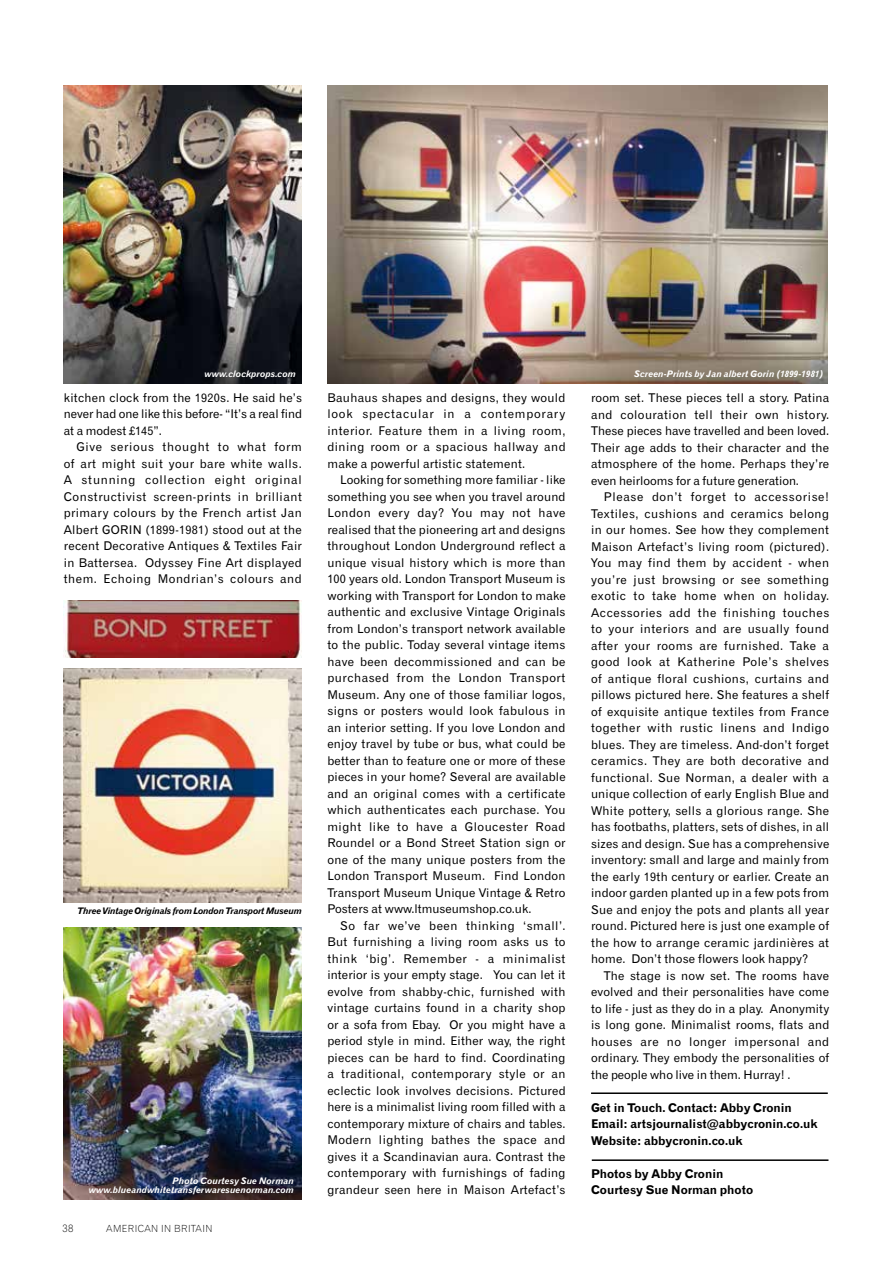
<style>
.page{position:relative;width:893px;height:1263px;background:#fff}
.page>*{position:absolute;margin:0;border:0;box-sizing:border-box;transform-origin:0 0}
.t1{font:12px/16.5px "Gothic 720 BT Roman B";letter-spacing:.015em;color:#000;text-align:justify}
.t2{font:12px/16.5px "Gothic 720 BT Bold B";color:#000}
.t3{font:10.5px "Gothic 720 BT Light B";color:#000}
.t4{font:9.75px "Gothic 720 BT Light B";letter-spacing:.04em;color:#000}
.t5{font:9px/9px "Gothic 720 BT Bold Italic B";color:#fff;text-align:right}
.t6{font:9px "Gothic 720 BT Bold Italic B";letter-spacing:-.03em;color:#000}
</style>
<div class="page">
<img style="left:64px;top:669px;width:238px;height:233px">
<hr style="left:591px;top:1092px;width:237px;height:2px;background:#000">
<hr style="left:592px;top:1159px;width:236px;height:2px;background:#000">
<img style="left:327px;top:85px;width:501px;height:299px">
<img style="left:64px;top:601px;width:238px;height:56px">
<img style="left:64px;top:85px;width:238px;height:299px">
<img style="left:64px;top:927px;width:238px;height:272px">
<p class="t5" style="left:204px;top:369px;width:93px">www.clockprops.com</p>
<p class="t5" style="left:634px;top:369px;width:191px">Screen-Prints by Jan albert Gorin (1899-1981)</p>
<p class="t1" style="left:64px;top:389px;width:240px">kitchen clock from the 1920s. He said he’s never had one like this before- “It’s a real find at a modest £145”.</p>
<p class="t1" style="left:64px;top:439px;width:240px;text-indent:13px">Give serious thought to what form of art might suit your bare white walls.<br>A stunning collection eight original Constructivist screen-prints in brilliant primary colours by the French artist Jan Albert GORIN (1899-1981) stood out at the recent Decorative Antiques &amp; Textiles Fair in Battersea. Odyssey Fine Art displayed them. Echoing Mondrian’s colours and</p>
<p class="t6" style="left:77px;top:905px;width:226px">Three Vintage Originals from London Transport Museum</p>
<p class="t5" style="left:89px;top:1176px;width:207px">Photo Courtesy Sue Norman www.blueandwhitetransferwaresuenorman.com</p>
<p class="t3" style="left:62px;top:1221px;width:13px">38</p>
<p class="t4" style="left:106px;top:1222px;width:108px">AMERICAN IN BRITAIN</p>
<p class="t1" style="left:327px;top:389px;width:240px">Bauhaus shapes and designs, they would look spectacular in a contemporary interior. Feature them in a living room, dining room or a spacious hallway and make a powerful artistic statement.</p>
<p class="t1" style="left:327px;top:472px;width:240px;text-indent:13px">Looking for something more familiar - like something you see when you travel around London every day? You may not have realised that the pioneering art and designs throughout London Underground reflect a unique visual history which is more than 100 years old. London Transport Museum is working with Transport for London to make authentic and exclusive Vintage Originals from London’s transport network available to the public. Today several vintage items have been decommissioned and can be purchased from the London Transport Museum. Any one of those familiar logos, signs or posters would look fabulous in an interior setting. If you love London and enjoy travel by tube or bus, what could be better than to feature one or more of these pieces in your home? Several are available and an original comes with a certificate which authenticates each purchase. You might like to have a Gloucester Road Roundel or a Bond Street Station sign or one of the many unique posters from the London Transport Museum. Find London Transport Museum Unique Vintage &amp; Retro Posters at www.ltmuseumshop.co.uk.</p>
<p class="t1" style="left:327px;top:917px;width:240px;text-indent:13px">So far we’ve been thinking ‘small’.<br>But furnishing a living room asks us to think ‘big’. Remember - a minimalist interior is your empty stage. You can let it evolve from shabby-chic, furnished with vintage curtains found in a charity shop or a sofa from Ebay. Or you might have a period style in mind. Either way, the right pieces can be hard to find. Coordinating a traditional, contemporary style or an eclectic look involves decisions. Pictured here is a minimalist living room filled with a contemporary mixture of chairs and tables.<br>Modern lighting bathes the space and gives it a Scandinavian aura. Contrast the contemporary with furnishings of fading grandeur seen here in Maison Artefact’s</p>
<p class="t1" style="left:591px;top:390px;width:240px">room set. These pieces tell a story. Patina and colouration tell their own history.<br>These pieces have travelled and been loved.<br>Their age adds to their character and the atmosphere of the home. Perhaps they’re even heirlooms for a future generation.</p>
<p class="t1" style="left:591px;top:489px;width:240px;text-indent:13px">Please don’t forget to accessorise!<br>Textiles, cushions and ceramics belong in our homes. See how they complement Maison Artefact’s living room (pictured).<br>You may find them by accident - when you’re just browsing or see something exotic to take home when on holiday.<br>Accessories add the finishing touches to your interiors and are usually found after your rooms are furnished. Take a good look at Katherine Pole’s shelves of antique floral cushions, curtains and pillows pictured here. She features a shelf of exquisite antique textiles from France together with rustic linens and Indigo blues. They are timeless. And-don’t forget ceramics. They are both decorative and functional. Sue Norman, a dealer with a unique collection of early English Blue and White pottery, sells a glorious range. She has footbaths, platters, sets of dishes, in all sizes and design. Sue has a comprehensive inventory: small and large and mainly from the early 19th century or earlier. Create an indoor garden planted up in a few pots from Sue and enjoy the pots and plants all year round. Pictured here is just one example of the how to arrange ceramic jardinières at home. Don’t those flowers look happy?</p>
<p class="t1" style="left:591px;top:967px;width:240px;text-indent:13px">The stage is now set. The rooms have evolved and their personalities have come to life - just as they do in a play. Anonymity is long gone. Minimalist rooms, flats and houses are no longer impersonal and ordinary. They embody the personalities of the people who live in them. Hurray! .</p>
<p class="t2" style="left:591px;top:1099px;width:228px">Get in Touch. Contact: Abby Cronin<br>Email: artsjournalist@abbycronin.co.uk<br>Website: abbycronin.co.uk</p>
<p class="t2" style="left:591px;top:1165px;width:164px">Photos by Abby Cronin<br>Courtesy Sue Norman photo</p>
</div>
